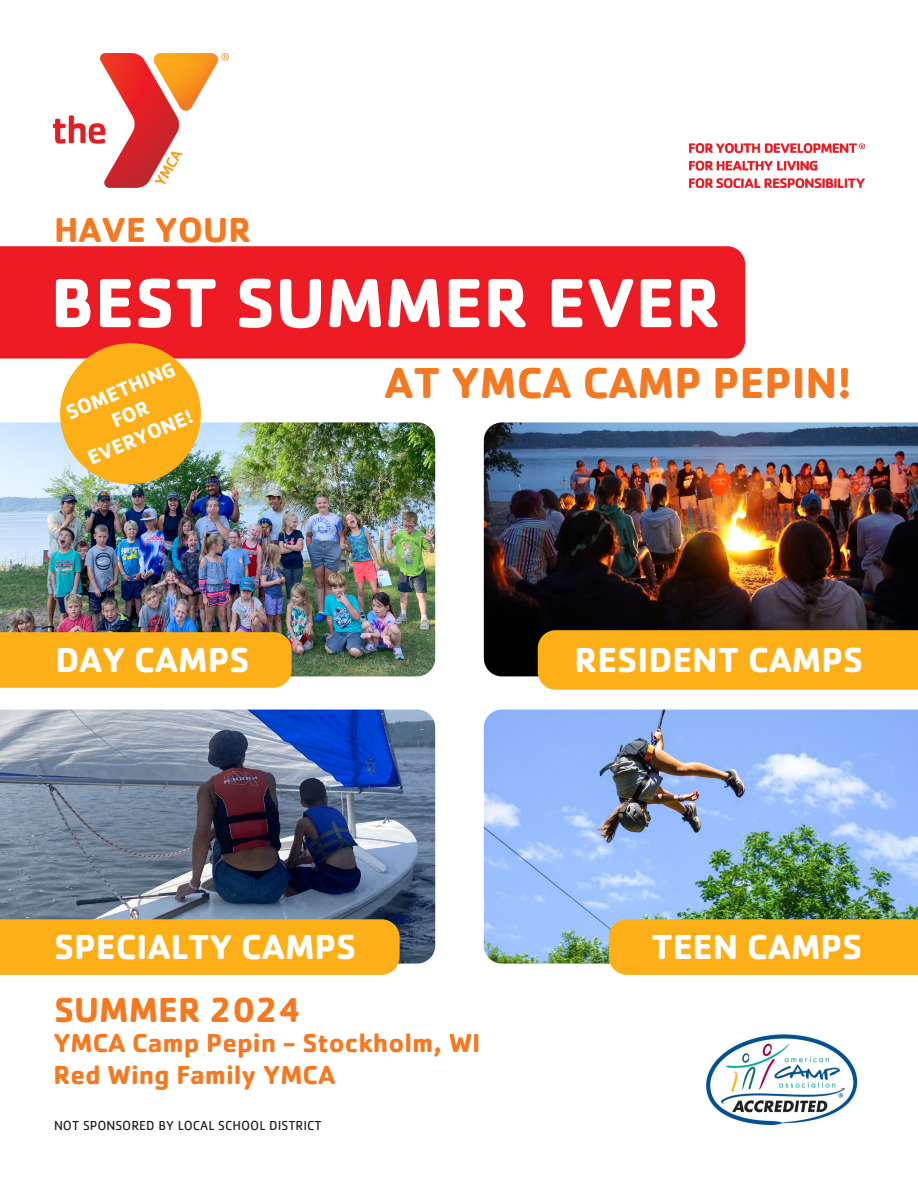
<style>
.page{position:relative;width:918px;height:1188px;background:#fff}
.page>*{position:absolute;margin:0;border:0;box-sizing:border-box;transform-origin:0 0}
.t1{font:700 72px "Cachet Std";color:#fff}
.t2{font:700 45px "Cachet Std";color:#f47920}
.t3{font:700 36px "Cachet Std";color:#fff}
.t4{font:700 36px "Cachet Std";color:#f47920}
.t5{font:700 27px "Cachet Std";color:#f47920}
.t6{font:700 21px "Cachet Std";color:#fff}
.t7{font:13.5px "Cachet Std";color:#231f20}
</style>
<div class="page">
<div style="left:0;top:246px;width:745px;height:113px;background:#ed1c24"></div>
<img style="left:53px;top:54px;width:176px;height:134px">
<img style="left:689px;top:144px;width:175px;height:44px">
<img style="left:0;top:710px;width:435px;height:254px">
<img style="left:484px;top:710px;width:434px;height:254px">
<img style="left:484px;top:422px;width:434px;height:254px">
<img style="left:0;top:422px;width:435px;height:254px">
<div style="left:0;top:919px;width:400px;height:56px;background:#fcaf17"></div>
<div style="left:0;top:632px;width:292px;height:56px;background:#fcaf17"></div>
<div style="left:538px;top:630px;width:380px;height:60px;background:#fcaf17"></div>
<div style="left:609px;top:919px;width:309px;height:56px;background:#fcaf17"></div>
<div style="left:60px;top:343px;width:141px;height:141px;background:#fcaf17;border-radius:50%"></div>
<img style="left:706px;top:1034px;width:152px;height:92px">
<p class="t4" style="left:54px;top:206px;width:199px">HAVE YOUR</p>
<p class="t1" style="left:50px;top:256px;width:672px">BEST SUMMER EVER</p>
<p class="t6" style="left:62px;top:401px;width:118px;rotate:-23deg">SOMETHING</p>
<p class="t6" style="left:83px;top:446px;width:114px;rotate:-23deg">EVERYONE!</p>
<p class="t2" style="left:384px;top:353px;width:469px">AT YMCA CAMP PEPIN!</p>
<p class="t3" style="left:55px;top:637px;width:196px">DAY CAMPS</p>
<p class="t3" style="left:575px;top:637px;width:290px">RESIDENT CAMPS</p>
<p class="t3" style="left:54px;top:924px;width:304px">SPECIALTY CAMPS</p>
<p class="t4" style="left:54px;top:987px;width:249px">SUMMER 2024</p>
<p class="t5" style="left:53px;top:1025px;width:429px">YMCA Camp Pepin - Stockholm, WI</p>
<p class="t5" style="left:53px;top:1057px;width:284px">Red Wing Family YMCA</p>
<p class="t7" style="left:54px;top:1118px;width:269px">NOT SPONSORED BY LOCAL SCHOOL DISTRICT</p>
<p class="t3" style="left:652px;top:924px;width:212px">TEEN CAMPS</p>
</div>
